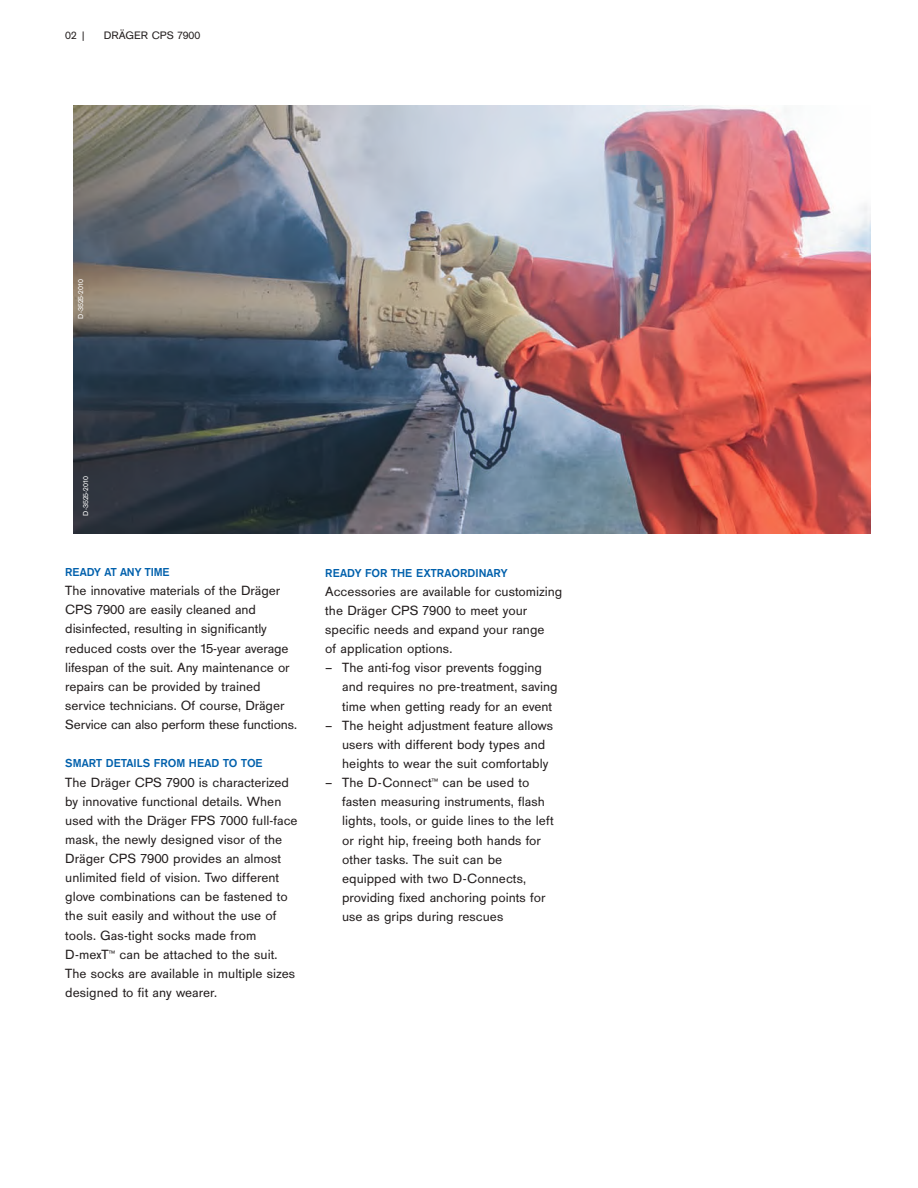
<style>
.page{position:relative;width:918px;height:1188px;background:#fff}
.page>*{position:absolute;margin:0;border:0;box-sizing:border-box;transform-origin:0 0}
.t1{font:13.8px/19.2px "Draeger San";color:#241f1f}
.t2{font:700 12px "Draeger San";color:#0060ac}
.t3{font:11.25px "Draeger San";color:#241f1f}
.t4{font:7.5px "Draeger San";color:#fff}
</style>
<div class="page">
<img style="left:73px;top:106px;width:798px;height:427px">
<p class="t3" style="left:65px;top:28px;width:23px">02 |</p>
<p class="t3" style="left:104px;top:28px;width:98px">DRÄGER CPS 7900</p>
<p class="t4" style="left:76px;top:319px;width:41px;rotate:-90deg">D-3525-2010</p>
<p class="t4" style="left:81px;top:516px;width:41px;rotate:-90deg">D-3525-2010</p>
<p class="t2" style="left:65px;top:565px;width:106px">READY AT ANY TIME</p>
<p class="t1" style="left:65px;top:581px;width:233px">The innovative materials of the Dräger CPS 7900 are easily cleaned and disinfected, resulting in significantly reduced costs over the 15-year average lifespan of the suit. Any maintenance or repairs can be provided by trained service technicians. Of course, Dräger Service can also perform these functions.</p>
<p class="t2" style="left:65px;top:756px;width:199px">SMART DETAILS FROM HEAD TO TOE</p>
<p class="t1" style="left:65px;top:772px;width:234px">The Dräger CPS 7900 is characterized by innovative functional details. When used with the Dräger FPS 7000 full-face mask, the newly designed visor of the Dräger CPS 7900 provides an almost unlimited field of vision. Two different glove combinations can be fastened to the suit easily and without the use of tools. Gas-tight socks made from D-mexT<sup>™</sup> can be attached to the suit.<br>The socks are available in multiple sizes designed to fit any wearer.</p>
<p class="t2" style="left:325px;top:566px;width:184px">READY FOR THE EXTRAORDINARY</p>
<p class="t1" style="left:325px;top:581px;width:239px">Accessories are available for customizing the Dräger CPS 7900 to meet your specific needs and expand your range<br>of application options.</p>
<p class="t1" style="left:342px;top:658px;width:217px;text-indent:-17px">– The anti-fog visor prevents fogging and requires no pre-treatment, saving time when getting ready for an event</p>
<p class="t1" style="left:342px;top:715px;width:213px;text-indent:-17px">– The height adjustment feature allows users with different body types and heights to wear the suit comfortably</p>
<p class="t1" style="left:342px;top:773px;width:213px;text-indent:-17px">– The D-Connect<sup>™</sup> can be used to fasten measuring instruments, flash lights, tools, or guide lines to the left or right hip, freeing both hands for other tasks. The suit can be equipped with two D-Connects, providing fixed anchoring points for use as grips during rescues</p>
</div>
